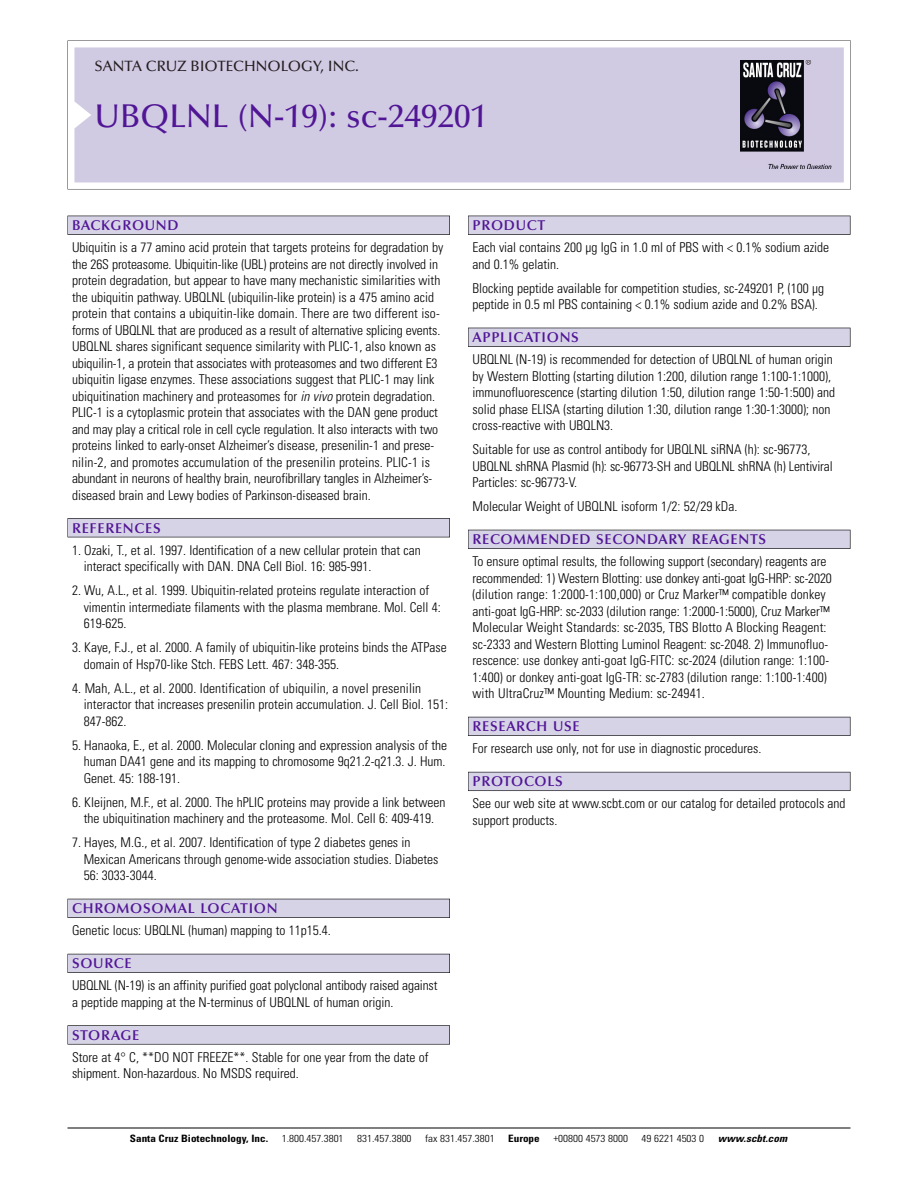
<style>
.page{position:relative;width:918px;height:1188px;background:#fff}
.page>*{position:absolute;margin:0;border:0;box-sizing:border-box;transform-origin:0 0}
.t1{font:500 33px "Optima";color:#511695}
.t2{font:500 15px "Optima";color:#231f20}
.t3{font:600 14.25px "Optima";letter-spacing:.05em;color:#511695}
.t4{font:300 condensed 13.5px/16.5px "Univers";color:#000}
.t5{font:300 condensed 10.2px "Univers";color:#000;scale:1.1 1}
.t6{font:700 condensed 10.2px "Univers";color:#000;scale:1.1 1}
.t7{font:italic 700 condensed 10.2px "Univers";letter-spacing:.005em;color:#000;scale:1.1 1}
.s1{font-style:italic}
</style>
<div class="page">
<svg style="left:68px;top:40px;width:783px;height:149px"></svg>
<div style="left:74px;top:47px;width:770px;height:135px;background:#d1cae3"></div>
<img style="left:741px;top:60px;width:90px;height:108px">
<div style="left:68px;top:216px;width:382px;height:19px;background:#525155"></div>
<div style="left:68px;top:216px;width:381px;height:18px;background:#d7d3e7"></div>
<div style="left:68px;top:518px;width:382px;height:19px;background:#525155"></div>
<div style="left:68px;top:519px;width:381px;height:18px;background:#d7d3e7"></div>
<div style="left:68px;top:899px;width:382px;height:19px;background:#525158"></div>
<div style="left:68px;top:899px;width:381px;height:18px;background:#d7d3e7"></div>
<div style="left:68px;top:954px;width:382px;height:19px;background:#54535a"></div>
<div style="left:68px;top:954px;width:381px;height:18px;background:#d7d3e7"></div>
<svg style="left:68px;top:1025px;width:382px;height:20px"></svg>
<div style="left:68px;top:1026px;width:381px;height:18px;background:#d7d3e7"></div>
<div style="left:468px;top:216px;width:382px;height:19px;background:#525155"></div>
<div style="left:468px;top:216px;width:382px;height:18px;background:#d7d3e7"></div>
<div style="left:468px;top:328px;width:382px;height:19px;background:#515055"></div>
<div style="left:468px;top:328px;width:382px;height:18px;background:#d7d3e7"></div>
<div style="left:468px;top:530px;width:382px;height:19px;background:#525158"></div>
<div style="left:468px;top:530px;width:382px;height:18px;background:#d7d3e7"></div>
<div style="left:468px;top:717px;width:382px;height:19px;background:#54535a"></div>
<div style="left:468px;top:717px;width:382px;height:18px;background:#d7d3e7"></div>
<div style="left:468px;top:772px;width:382px;height:19px;background:#5b5a62"></div>
<div style="left:468px;top:772px;width:382px;height:18px;background:#d7d3e7"></div>
<hr style="left:68px;top:1128px;width:782px;height:1px;background:#000">
<p class="t2" style="left:94px;top:61px;width:266px">SANTA CRUZ BIOTECHNOLOGY, INC.</p>
<h1 class="t1" style="left:94px;top:103px;width:394px">UBQLNL (N-19): sc-249201</h1>
<p class="t3" style="left:72px;top:219px;width:108px">BACKGROUND</p>
<p class="t4" style="left:72px;top:240px;width:373px">Ubiquitin is a 77 amino acid protein that targets proteins for degradation by the 26S proteasome. Ubiquitin-like (UBL) proteins are not directly involved in protein degradation, but appear to have many mechanistic similarities with the ubiquitin pathway. UBQLNL (ubiquilin-like protein) is a 475 amino acid protein that contains a ubiquitin-like domain. There are two different iso&shy;forms of UBQLNL that are produced as a result of alternative splicing events.<br>UBQLNL shares significant sequence similarity with PLIC-1, also known as ubiquilin-1, a protein that associates with proteasomes and two different E3 ubiquitin ligase enzymes. These associations suggest that PLIC-1 may link ubiquitination machinery and proteasomes for <span class="s1">in vivo</span> protein degradation.<br>PLIC-1 is a cytoplasmic protein that associates with the DAN gene product and may play a critical role in cell cycle regulation. It also interacts with two proteins linked to early-onset Alzheimer’s disease, presenilin-1 and prese&shy;nilin-2, and promotes accumulation of the presenilin proteins. PLIC-1 is abundant in neurons of healthy brain, neurofibrillary tangles in Alzheimer’s&shy;diseased brain and Lewy bodies of Parkinson-diseased brain.</p>
<p class="t3" style="left:72px;top:522px;width:90px">REFERENCES</p>
<p class="t4" style="left:84px;top:543px;width:339px;text-indent:-12px">1. Ozaki, T., et al. 1997. Identification of a new cellular protein that can interact specifically with DAN. DNA Cell Biol. 16: 985-991.</p>
<p class="t4" style="left:84px;top:583px;width:359px;text-indent:-12px">2. Wu, A.L., et al. 1999. Ubiquitin-related proteins regulate interaction of vimentin intermediate filaments with the plasma membrane. Mol. Cell 4:<br>619-625.</p>
<p class="t4" style="left:84px;top:640px;width:365px;text-indent:-12px">3. Kaye, F.J., et al. 2000. A family of ubiquitin-like proteins binds the ATPase domain of Hsp70-like Stch. FEBS Lett. 467: 348-355.</p>
<p class="t4" style="left:84px;top:681px;width:366px;text-indent:-12px">4. Mah, A.L., et al. 2000. Identification of ubiquilin, a novel presenilin interactor that increases presenilin protein accumulation. J. Cell Biol. 151:<br>847-862.</p>
<p class="t4" style="left:84px;top:738px;width:365px;text-indent:-12px">5. Hanaoka, E., et al. 2000. Molecular cloning and expression analysis of the human DA41 gene and its mapping to chromosome 9q21.2-q21.3. J. Hum.<br>Genet. 45: 188-191.</p>
<p class="t4" style="left:72px;top:795px;width:375px;text-align:center">6. Kleijnen, M.F., et al. 2000. The hPLIC proteins may provide a link between the ubiquitination machinery and the proteasome. Mol. Cell 6: 409-419.</p>
<p class="t4" style="left:84px;top:835px;width:356px;text-indent:-12px">7. Hayes, M.G., et al. 2007. Identification of type 2 diabetes genes in<br>Mexican Americans through genome-wide association studies. Diabetes<br>56: 3033-3044.</p>
<p class="t3" style="left:72px;top:903px;width:207px">CHROMOSOMAL LOCATION</p>
<p class="t4" style="left:72px;top:923px;width:260px">Genetic locus: UBQLNL (human) mapping to 11p15.4.</p>
<p class="t3" style="left:72px;top:958px;width:61px">SOURCE</p>
<p class="t4" style="left:72px;top:978px;width:367px">UBQLNL (N-19) is an affinity purified goat polyclonal antibody raised against a peptide mapping at the N-terminus of UBQLNL of human origin.</p>
<p class="t3" style="left:72px;top:1029px;width:69px">STORAGE</p>
<p class="t4" style="left:72px;top:1050px;width:358px">Store at 4° C, **DO NOT FREEZE**. Stable for one year from the date of shipment. Non-hazardous. No MSDS required.</p>
<p class="t3" style="left:473px;top:219px;width:74px">PRODUCT</p>
<p class="t4" style="left:473px;top:240px;width:358px">Each vial contains 200 µg IgG in 1.0 ml of PBS with &lt; 0.1% sodium azide and 0.1% gelatin.</p>
<p class="t4" style="left:473px;top:281px;width:353px">Blocking peptide available for competition studies, sc-249201 P, (100 µg peptide in 0.5 ml PBS containing &lt; 0.1% sodium azide and 0.2% BSA).</p>
<p class="t3" style="left:473px;top:332px;width:108px">APPLICATIONS</p>
<p class="t4" style="left:473px;top:352px;width:364px">UBQLNL (N-19) is recommended for detection of UBQLNL of human origin by Western Blotting (starting dilution 1:200, dilution range 1:100-1:1000), immunofluorescence (starting dilution 1:50, dilution range 1:50-1:500) and solid phase ELISA (starting dilution 1:30, dilution range 1:30-1:3000); non cross-reactive with UBQLN3.</p>
<p class="t4" style="left:473px;top:442px;width:362px">Suitable for use as control antibody for UBQLNL siRNA (h): sc-96773,<br>UBQLNL shRNA Plasmid (h): sc-96773-SH and UBQLNL shRNA (h) Lentiviral<br>Particles: sc-96773-V.</p>
<p class="t4" style="left:473px;top:499px;width:266px">Molecular Weight of UBQLNL isoform 1/2: 52/29 kDa.</p>
<p class="t3" style="left:473px;top:534px;width:295px">RECOMMENDED SECONDARY REAGENTS</p>
<p class="t4" style="left:473px;top:554px;width:361px">To ensure optimal results, the following support (secondary) reagents are recommended: 1) Western Blotting: use donkey anti-goat IgG-HRP: sc-2020 (dilution range: 1:2000-1:100,000) or Cruz Marker™ compatible donkey anti-goat IgG-HRP: sc-2033 (dilution range: 1:2000-1:5000), Cruz Marker™ Molecular Weight Standards: sc-2035, TBS Blotto A Blocking Reagent: sc-2333 and Western Blotting Luminol Reagent: sc-2048. 2) Immunofluo&shy;rescence: use donkey anti-goat IgG-FITC: sc-2024 (dilution range: 1:100- 1:400) or donkey anti-goat IgG-TR: sc-2783 (dilution range: 1:100-1:400) with UltraCruz™ Mounting Medium: sc-24941.</p>
<p class="t3" style="left:473px;top:721px;width:109px">RESEARCH USE</p>
<p class="t4" style="left:473px;top:741px;width:290px">For research use only, not for use in diagnostic procedures.</p>
<p class="t3" style="left:473px;top:776px;width:92px">PROTOCOLS</p>
<p class="t4" style="left:473px;top:796px;width:375px">See our web site at www.scbt.com or our catalog for detailed protocols and support products.</p>
<p class="t6" style="left:130px;top:1135px;width:127px">Santa Cruz Biotechnology, Inc.</p>
<p class="t5" style="left:282px;top:1135px;width:58px">1.800.457.3801</p>
<p class="t5" style="left:357px;top:1135px;width:51px">831.457.3800</p>
<p class="t5" style="left:425px;top:1135px;width:65px">fax 831.457.3801</p>
<p class="t6" style="left:508px;top:1135px;width:30px">Europe</p>
<p class="t5" style="left:553px;top:1135px;width:69px">+00800 4573 8000</p>
<p class="t5" style="left:642px;top:1135px;width:58px">49 6221 4503 0</p>
<p class="t7" style="left:718px;top:1135px;width:64px">www.scbt.com</p>
</div>
